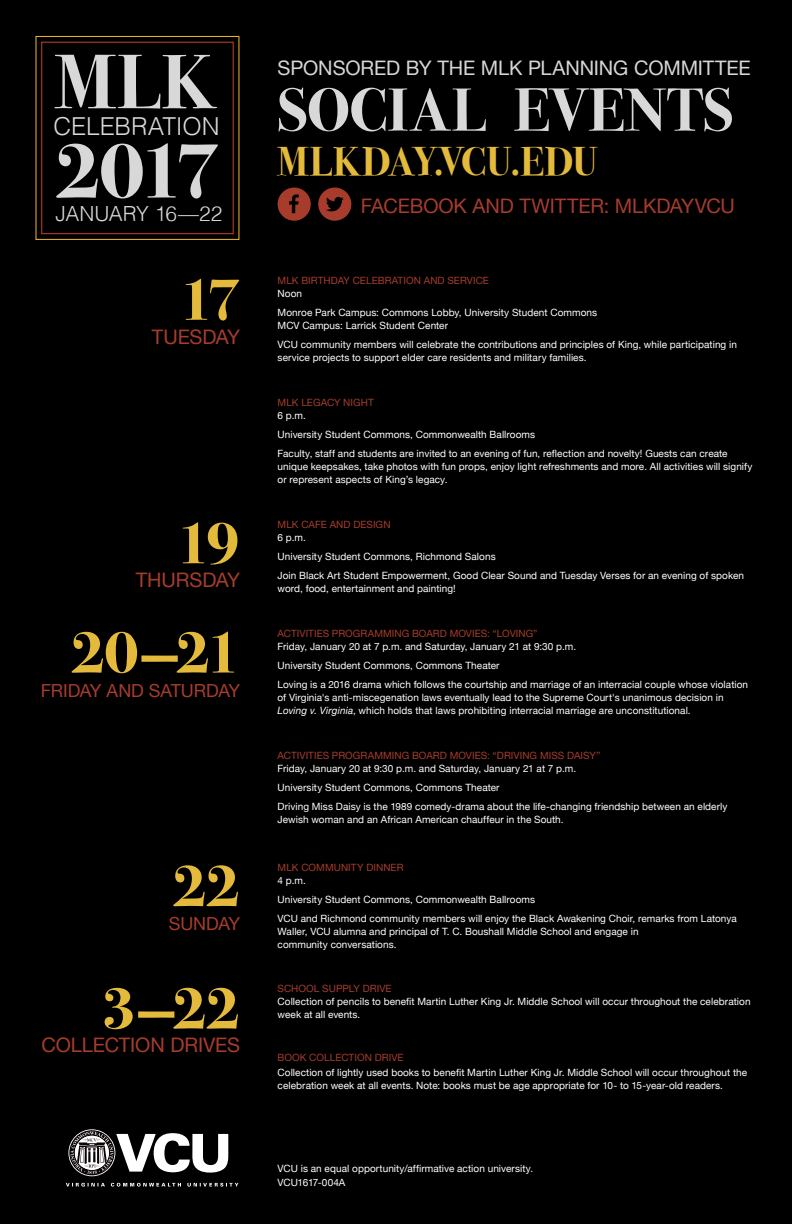
<style>
.page{position:relative;width:792px;height:1224px;background:#000}
.page>*{position:absolute;margin:0;border:0;box-sizing:border-box;transform-origin:0 0}
.t1{font:700 80.8px "Bodoni Svty Two ITCTT";color:#d8d8d8}
.t2{font:700 77.3px "Bodoni Svty Two ITCTT";color:#d8d8d8}
.t3{font:700 61px "Bodoni Svty Two ITCTT";letter-spacing:-.045em;color:#e3ba3b}
.t4{font:700 61px "Bodoni Svty Two ITCTT";letter-spacing:.015em;color:#d8d8d8}
.t5{font:700 40px "Bodoni Svty Two ITCTT";color:#e3ba3b}
.t6{font:300 24.8px "Helvetica";letter-spacing:-.01em;color:#d8d8d8}
.t7{font:300 20.9px "Helvetica";letter-spacing:-.01em;color:#d8d8d8}
.t8{font:20px "Helvetica Neue";letter-spacing:-.005em;color:#a73c2c}
.t9{font:20px "Helvetica Neue";letter-spacing:-.005em;color:#d7d7d7}
.t10{font:18px "Helvetica Neue";letter-spacing:-.01em;color:#a73c2c}
.t11{font:10px/19px "Helvetica Neue";letter-spacing:.005em;color:#fff}
.t12{font:10px "Helvetica Neue";letter-spacing:.005em;color:#a73c2c}
.s1{font-style:italic}
</style>
<div class="page">
<svg style="left:69px;top:1130px;width:159px;height:45px"></svg>
<svg style="left:66px;top:1183px;width:173px;height:4px"></svg>
<div style="left:41px;top:42px;width:193px;height:192px;border:1px solid #c13b28"></div>
<div style="left:36px;top:36px;width:203px;height:204px;border:1px solid #f2bb24"></div>
<svg style="left:318px;top:188px;width:33px;height:33px"></svg>
<svg style="left:278px;top:188px;width:33px;height:33px"></svg>
<h2 class="t2" style="left:55px;top:18px;width:161px">MLK</h2>
<h1 class="t1" style="left:55px;top:103px;width:165px">2017</h1>
<h3 class="t6" style="left:54px;top:106px;width:168px">CELEBRATION</h3>
<h3 class="t7" style="left:55px;top:197px;width:168px">JANUARY 16—22</h3>
<h3 class="t3" style="left:179px;top:249px;width:63px">17</h3>
<h3 class="t8" style="left:152px;top:320px;width:90px">TUESDAY</h3>
<h3 class="t3" style="left:176px;top:492px;width:66px">19</h3>
<h3 class="t8" style="left:136px;top:563px;width:106px">THURSDAY</h3>
<h3 class="t3" style="left:71px;top:601px;width:171px">20—21</h3>
<h3 class="t10" style="left:41px;top:675px;width:201px">FRIDAY AND SATURDAY</h3>
<h3 class="t3" style="left:173px;top:835px;width:69px">22</h3>
<h3 class="t10" style="left:169px;top:908px;width:73px">SUNDAY</h3>
<h3 class="t3" style="left:102px;top:957px;width:140px">3—22</h3>
<h3 class="t8" style="left:41px;top:1028px;width:200px">COLLECTION DRIVES</h3>
<h3 class="t9" style="left:278px;top:50px;width:475px">SPONSORED BY THE MLK PLANNING COMMITTEE</h3>
<h3 class="t4" style="left:278px;top:60px;width:457px">SOCIAL EVENTS</h3>
<h3 class="t5" style="left:278px;top:128px;width:321px">MLKDAY.VCU.EDU</h3>
<h3 class="t8" style="left:361px;top:188px;width:376px">FACEBOOK AND TWITTER: MLKDAYVCU</h3>
<p class="t12" style="left:278px;top:272px;width:213px">MLK BIRTHDAY CELEBRATION AND SERVICE</p>
<p class="t11" style="left:278px;top:283px;width:321px">Noon<br>Monroe Park Campus: Commons Lobby, University Student Commons</p>
<p class="t11" style="left:278px;top:315px;width:461px">MCV Campus: Larrick Student Center<br>VCU community members will celebrate the contributions and principles of King, while participating in</p>
<p class="t11" style="left:278px;top:347px;width:311px">service projects to support elder care residents and military families.</p>
<p class="t12" style="left:278px;top:394px;width:98px">MLK LEGACY NIGHT</p>
<p class="t11" style="left:278px;top:405px;width:452px">6 p.m.<br>University Student Commons, Commonwealth Ballrooms<br>Faculty, staff and students are invited to an evening of fun, reflection and novelty! Guests can create</p>
<p class="t11" style="left:278px;top:459px;width:476px;line-height:13px">unique keepsakes, take photos with fun props, enjoy light refreshments and more. All activities will signify or represent aspects of King’s legacy.</p>
<p class="t12" style="left:278px;top:516px;width:114px">MLK CAFE AND DESIGN</p>
<p class="t11" style="left:278px;top:527px;width:468px">6 p.m.<br>University Student Commons, Richmond Salons<br>Join Black Art Student Empowerment, Good Clear Sound and Tuesday Verses for an evening of spoken</p>
<p class="t11" style="left:278px;top:578px;width:180px">word, food, entertainment and painting!</p>
<p class="t12" style="left:278px;top:625px;width:261px">ACTIVITIES PROGRAMMING BOARD MOVIES: “LOVING”</p>
<p class="t11" style="left:278px;top:636px;width:472px">Friday, January 20 at 7 p.m. and Saturday, January 21 at 9:30 p.m.<br>University Student Commons, Commons Theater<br>Loving is a 2016 drama which follows the courtship and marriage of an interracial couple whose violation</p>
<p class="t11" style="left:278px;top:690px;width:448px;line-height:13px">of Virginia's anti-miscegenation laws eventually lead to the Supreme Court's unanimous decision in<br><span class="s1">Loving v. Virginia</span>, which holds that laws prohibiting interracial marriage are unconstitutional.</p>
<p class="t12" style="left:278px;top:747px;width:324px">ACTIVITIES PROGRAMMING BOARD MOVIES: “DRIVING MISS DAISY”</p>
<p class="t11" style="left:278px;top:758px;width:451px">Friday, January 20 at 9:30 p.m. and Saturday, January 21 at 7 p.m.<br>University Student Commons, Commons Theater<br>Driving Miss Daisy is the 1989 comedy-drama about the life-changing friendship between an elderly</p>
<p class="t11" style="left:278px;top:809px;width:288px">Jewish woman and an African American chauffeur in the South.</p>
<p class="t12" style="left:278px;top:858px;width:128px">MLK COMMUNITY DINNER</p>
<p class="t11" style="left:278px;top:870px;width:461px">4 p.m.<br>University Student Commons, Commonwealth Ballrooms<br>VCU and Richmond community members will enjoy the Black Awakening Choir, remarks from Latonya</p>
<p class="t11" style="left:278px;top:924px;width:363px;line-height:13px">Waller, VCU alumna and principal of T. C. Boushall Middle School and engage in community conversations.</p>
<p class="t12" style="left:278px;top:980px;width:116px">SCHOOL SUPPLY DRIVE</p>
<p class="t11" style="left:278px;top:994px;width:474px;line-height:13px">Collection of pencils to benefit Martin Luther King Jr. Middle School will occur throughout the celebration week at all events.</p>
<p class="t12" style="left:278px;top:1049px;width:128px">BOOK COLLECTION DRIVE</p>
<p class="t11" style="left:278px;top:1065px;width:471px;line-height:13px">Collection of lightly used books to benefit Martin Luther King Jr. Middle School will occur throughout the celebration week at all events. Note: books must be age appropriate for 10- to 15-year-old readers.</p>
<p class="t11" style="left:278px;top:1161px;width:257px;line-height:14px">VCU is an equal opportunity/affirmative action university.<br>VCU1617-004A</p>
</div>
